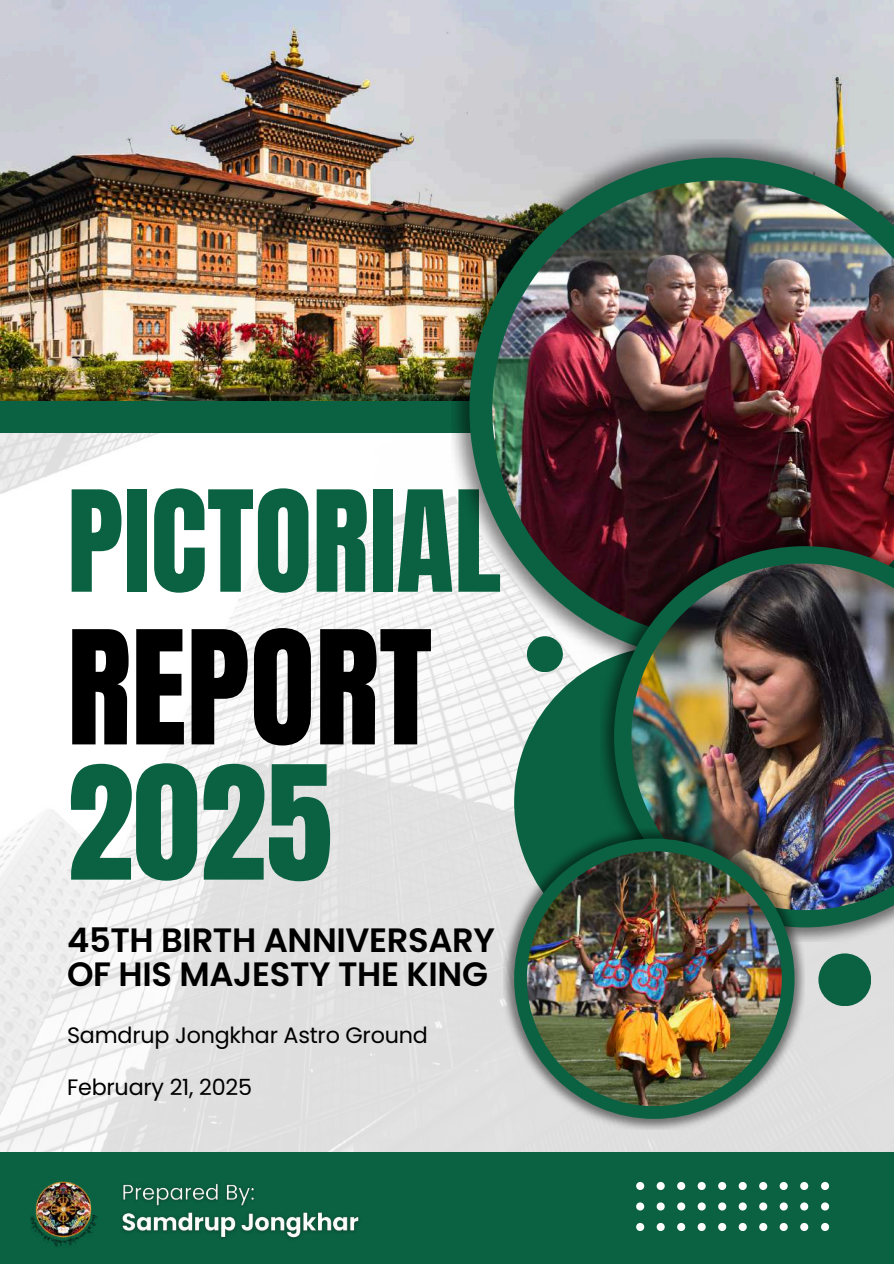
<style>
.page{position:relative;width:894px;height:1264px;background:#fff}
.page>*{position:absolute;margin:0;border:0;box-sizing:border-box;transform-origin:0 0}
.t1{font:134.1px "Anton";color:#000}
.t2{font:134.1px "Anton";color:#0a6242}
.t3{font:119.1px "Anton";color:#0a6242}
.t4{font:600 33.75px/33.8px "Poppins";letter-spacing:-.01em;color:#000}
.t5{font:22.35px "Poppins";letter-spacing:-.01em;color:#000}
</style>
<div class="page">
<img style="left:0;top:433px;width:893px;height:718px">
<img style="left:0;top:0;width:893px;height:401px">
<div style="left:0;top:401px;width:653px;height:32px;background:#0a6242"></div>
<div style="left:514px;top:646px;width:312px;height:312px;background:#0a6242;border-radius:50%"></div>
<img style="left:451px;top:139px;width:442px;height:540px">
<img style="left:469px;top:157px;width:424px;height:504px">
<img style="left:492px;top:180px;width:401px;height:458px">
<img style="left:600px;top:532px;width:293px;height:409px">
<svg style="left:614px;top:546px;width:279px;height:381px;fill:#0a6142"></svg>
<img style="left:631px;top:563px;width:262px;height:347px">
<div style="left:0;top:1151px;width:893px;height:112px;background:#0a6242"></div>
<div style="left:818px;top:953px;width:53px;height:53px;background:#0a6242;border-radius:50%"></div>
<div style="left:526px;top:636px;width:36px;height:36px;background:#0a6242;border-radius:50%"></div>
<img style="left:504px;top:828px;width:300px;height:301px">
<div style="left:514px;top:838px;width:280px;height:280px;background:#0a6242;border-radius:50%"></div>
<img style="left:526px;top:851px;width:255px;height:255px;border-radius:50%">
<svg style="left:636px;top:1182px;width:194px;height:48px"></svg>
<img style="left:30px;top:1181px;width:68px;height:66px">
<img style="left:122px;top:1183px;width:132px;height:22px">
<img style="left:122px;top:1205px;width:237px;height:34px">
<h2 class="t3" style="left:67px;top:456px;width:435px">PICTORIAL</h2>
<h1 class="t1" style="left:67px;top:591px;width:366px">REPORT</h1>
<h1 class="t2" style="left:67px;top:727px;width:267px">2025</h1>
<h3 class="t4" style="left:67px;top:923px;width:429px">45TH BIRTH ANNIVERSARY<br>OF HIS MAJESTY THE KING</h3>
<p class="t5" style="left:67px;top:1019px;width:362px">Samdrup Jongkhar Astro Ground</p>
<p class="t5" style="left:67px;top:1071px;width:186px">February 21, 2025</p>
</div>
